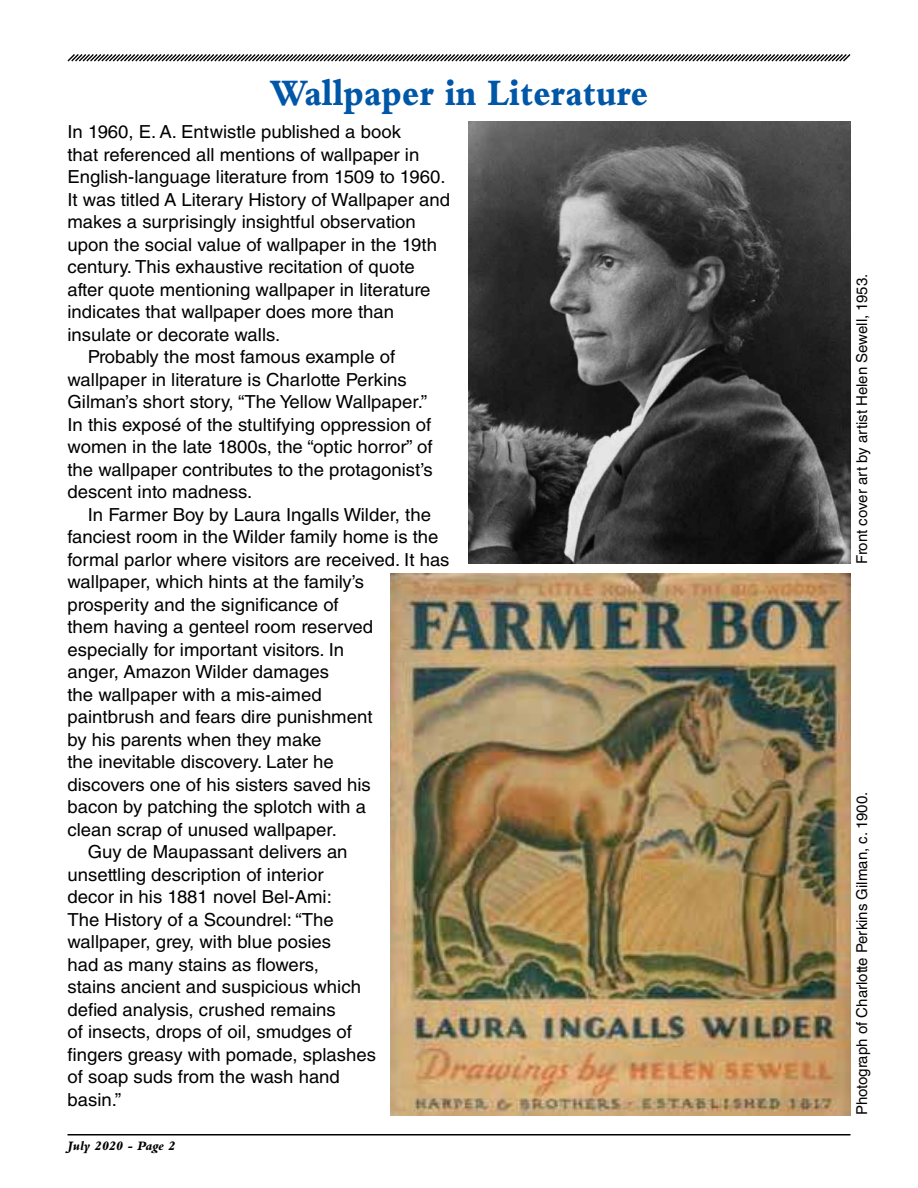
<style>
.page{position:relative;width:918px;height:1188px;background:#fff}
.page>*{position:absolute;margin:0;border:0;box-sizing:border-box;transform-origin:0 0}
.t1{font:800 39px "Bembo Std";color:#0057a7;scale:.86 1}
.t2{font:18px "Helvetica LT Std";color:#000}
.t3{font:15px "Helvetica LT Std";color:#000}
.t4{font:italic 800 13.5px "Bembo Std";letter-spacing:-.015em;color:#000}
</style>
<div class="page">
<hr style="left:68px;top:1134px;width:782px;height:2px;background:#000">
<svg style="left:67px;top:54px;width:784px;height:8px"></svg>
<img style="left:390px;top:574px;width:460px;height:541px">
<img style="left:468px;top:121px;width:382px;height:443px">
<h1 class="t1" style="left:270px;top:70px;width:441px">Wallpaper in Literature</h1>
<p class="t2" style="left:68px;top:121px;width:335px">In 1960, E. A. Entwistle published a book</p>
<p class="t2" style="left:68px;top:144px;width:353px">that referenced all mentions of wallpaper in</p>
<p class="t2" style="left:68px;top:166px;width:380px">English-language literature from 1509 to 1960.</p>
<p class="t2" style="left:68px;top:189px;width:384px">It was titled A Literary History of Wallpaper and</p>
<p class="t2" style="left:68px;top:211px;width:350px">makes a surprisingly insightful observation</p>
<p class="t2" style="left:68px;top:234px;width:371px">upon the social value of wallpaper in the 19th</p>
<p class="t2" style="left:68px;top:256px;width:349px">century. This exhaustive recitation of quote</p>
<p class="t2" style="left:68px;top:279px;width:365px">after quote mentioning wallpaper in literature</p>
<p class="t2" style="left:68px;top:301px;width:328px">indicates that wallpaper does more than</p>
<p class="t2" style="left:68px;top:324px;width:214px">insulate or decorate walls.</p>
<p class="t2" style="left:88px;top:346px;width:309px">Probably the most famous example of</p>
<p class="t2" style="left:68px;top:369px;width:341px">wallpaper in literature is Charlotte Perkins</p>
<p class="t2" style="left:68px;top:391px;width:361px">Gilman’s short story, “The Yellow Wallpaper.”</p>
<p class="t2" style="left:68px;top:414px;width:365px">In this exposé of the stultifying oppression of</p>
<p class="t2" style="left:68px;top:436px;width:367px">women in the late 1800s, the “optic horror” of</p>
<p class="t2" style="left:68px;top:459px;width:367px">the wallpaper contributes to the protagonist’s</p>
<p class="t2" style="left:68px;top:481px;width:186px">descent into madness.</p>
<p class="t2" style="left:88px;top:504px;width:345px">In Farmer Boy by Laura Ingalls Wilder, the</p>
<p class="t2" style="left:68px;top:526px;width:373px">fanciest room in the Wilder family home is the</p>
<p class="t2" style="left:68px;top:549px;width:384px">formal parlor where visitors are received. It has</p>
<p class="t2" style="left:68px;top:571px;width:298px">wallpaper, which hints at the family’s</p>
<p class="t2" style="left:68px;top:594px;width:273px">prosperity and the significance of</p>
<p class="t2" style="left:68px;top:616px;width:307px">them having a genteel room reserved</p>
<p class="t2" style="left:68px;top:639px;width:278px">especially for important visitors. In</p>
<p class="t2" style="left:68px;top:661px;width:263px">anger, Amazon Wilder damages</p>
<p class="t2" style="left:68px;top:684px;width:256px">the wallpaper with a mis-aimed</p>
<p class="t2" style="left:68px;top:706px;width:307px">paintbrush and fears dire punishment</p>
<p class="t2" style="left:68px;top:729px;width:256px">by his parents when they make</p>
<p class="t2" style="left:68px;top:751px;width:268px">the inevitable discovery. Later he</p>
<p class="t2" style="left:68px;top:774px;width:305px">discovers one of his sisters saved his</p>
<p class="t2" style="left:68px;top:796px;width:300px">bacon by patching the splotch with a</p>
<p class="t2" style="left:68px;top:819px;width:271px">clean scrap of unused wallpaper.</p>
<p class="t2" style="left:88px;top:841px;width:261px">Guy de Maupassant delivers an</p>
<p class="t2" style="left:68px;top:864px;width:258px">unsettling description of interior</p>
<p class="t2" style="left:68px;top:886px;width:266px">decor in his 1881 novel Bel-Ami:</p>
<p class="t2" style="left:68px;top:909px;width:268px">The History of a Scoundrel: “The</p>
<p class="t2" style="left:68px;top:931px;width:265px">wallpaper, grey, with blue posies</p>
<p class="t2" style="left:68px;top:954px;width:253px">had as many stains as flowers,</p>
<p class="t2" style="left:68px;top:976px;width:295px">stains ancient and suspicious which</p>
<p class="t2" style="left:68px;top:999px;width:270px">defied analysis, crushed remains</p>
<p class="t2" style="left:68px;top:1021px;width:286px">of insects, drops of oil, smudges of</p>
<p class="t2" style="left:68px;top:1044px;width:310px">fingers greasy with pomade, splashes</p>
<p class="t2" style="left:68px;top:1066px;width:274px">of soap suds from the wash hand</p>
<p class="t2" style="left:68px;top:1089px;width:55px">basin.”</p>
<p class="t4" style="left:68px;top:1138px;width:109px">July 2020 - Page 2</p>
<p class="t3" style="left:853px;top:564px;width:292px;rotate:-90deg">Front cover art by artist Helen Sewell, 1953.</p>
<p class="t3" style="left:853px;top:1115px;width:325px;rotate:-90deg">Photograph of Charlotte Perkins Gilman, c. 1900.</p>
</div>
